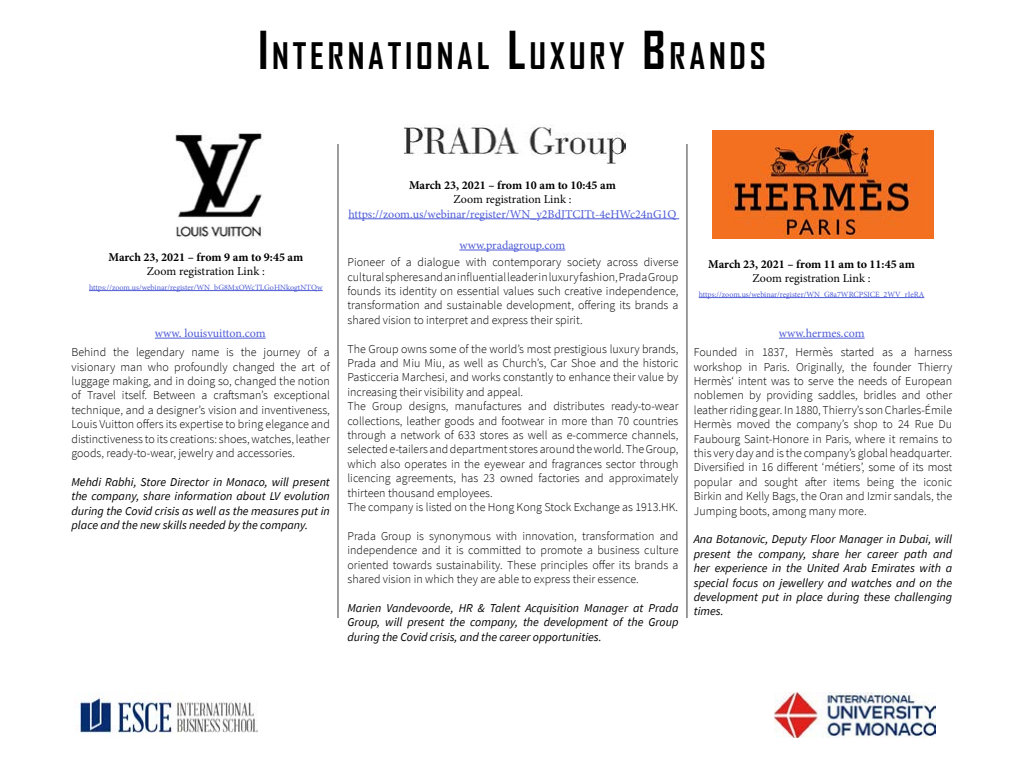
<style>
.page{position:relative;width:1024px;height:768px;background:#fff}
.page>*{position:absolute;margin:0;border:0;box-sizing:border-box;transform-origin:0 0}
.t1{font:700 35px "Agency FB";letter-spacing:.105em;color:#000}
.t2{font:300 12px/14.4px "Source Sans Pro";color:#000;text-align:justify}
.t3{font:italic 12px/14.4px "Source Sans Pro";color:#000;text-align:justify}
.t4{font:12px "Minion Pro";color:#4f5cd6}
.t5{font:700 12px "Minion Pro";color:#000}
.t6{font:12px "Minion Pro";color:#000}
.t7{font:8px "Minion Pro";color:#4f5cd6}
.s1{font-size:50px}
</style>
<div class="page">
<hr style="left:338px;top:144px;width:1px;height:474px;background:#3b3c3b">
<hr style="left:687px;top:144px;width:1px;height:474px;background:#3b3c3b">
<hr style="left:89px;top:290px;width:234px;height:1px;background:#4f5cd6">
<hr style="left:155px;top:338px;width:111px;height:1px;background:#4f5cd6">
<hr style="left:348px;top:218px;width:331px;height:1px;background:#4f5cd6">
<hr style="left:459px;top:250px;width:106px;height:1px;background:#4f5cd6">
<hr style="left:699px;top:297px;width:225px;height:1px;background:#4f5cd6">
<hr style="left:779px;top:338px;width:86px;height:1px;background:#4f5cd6">
<img style="left:175px;top:132px;width:89px;height:107px">
<img style="left:404px;top:124px;width:221px;height:40px">
<img style="left:712px;top:131px;width:221px;height:108px">
<img style="left:75px;top:694px;width:183px;height:43px">
<img style="left:774px;top:693px;width:162px;height:44px">
<h1 class="t1" style="left:258px;top:34px;width:509px"><span class="s1">I</span>NTERNATIONAL <span class="s1">L</span>UXURY <span class="s1">B</span>RANDS</h1>
<p class="t5" style="left:108px;top:249px;width:196px">March 23, 2021 – from 9 am to 9:45 am</p>
<p class="t6" style="left:147px;top:264px;width:119px">Zoom registration Link :</p>
<p class="t7" style="left:89px;top:282px;width:235px">https://zoom.us/webinar/register/WN_bG8MxOWcTLGoHNkogtNTQw</p>
<p class="t4" style="left:155px;top:325px;width:112px">www. louisvuitton.com</p>
<p class="t2" style="left:72px;top:345px;width:260px">Behind the legendary name is the journey of a visionary man who profoundly changed the art of luggage making, and in doing so, changed the notion of Travel itself. Between a craftsman’s exceptional technique, and a designer’s vision and inventiveness, Louis Vuitton offers its expertise to bring elegance and distinctiveness to its creations: shoes, watches, leather goods, ready-to-wear, jewelry and accessories.</p>
<p class="t3" style="left:72px;top:474px;width:260px">Mehdi Rabhi, Store Director in Monaco, will present the company, share information about LV evolution during the Covid crisis as well as the measures put in place and the new skills needed by the company.</p>
<p class="t5" style="left:409px;top:177px;width:208px">March 23, 2021 – from 10 am to 10:45 am</p>
<p class="t6" style="left:453px;top:191px;width:119px">Zoom registration Link :</p>
<p class="t4" style="left:348px;top:206px;width:330px">https://zoom.us/webinar/register/WN_y2BdJTCITt-4eHWc24nG1Q</p>
<p class="t2" style="left:347px;top:255px;width:333px">Pioneer of a dialogue with contemporary society across diverse cultural spheres and an influential leader in luxury fashion, Prada Group founds its identity on essential values such creative independence, transformation and sustainable development, offering its brands a shared vision to interpret and express their spirit.</p>
<p class="t2" style="left:347px;top:341px;width:333px;text-align:left">The Group owns some of the world’s most prestigious luxury brands, Prada and Miu Miu, as well as Church’s, Car Shoe and the historic Pasticceria Marchesi, and works constantly to enhance their value by increasing their visibility and appeal.<br>The Group designs, manufactures and distributes ready-to-wear collections, leather goods and footwear in more than 70 countries through a network of 633 stores as well as e-commerce channels, selected e-tailers and department stores around the world. The Group, which also operates in the eyewear and fragrances sector through licencing agreements, has 23 owned factories and approximately thirteen thousand employees.<br>The company is listed on the Hong Kong Stock Exchange as 1913.HK.</p>
<p class="t2" style="left:347px;top:529px;width:332px">Prada Group is synonymous with innovation, transformation and independence and it is committed to promote a business culture oriented towards sustainability. These principles offer its brands a shared vision in which they are able to express their essence.</p>
<p class="t3" style="left:347px;top:600px;width:333px">Marien Vandevoorde, HR &amp; Talent Acquisition Manager at Prada Group, will present the company, the development of the Group during the Covid crisis, and the career opportunities.</p>
<p class="t4" style="left:459px;top:237px;width:107px">www.pradagroup.com</p>
<p class="t5" style="left:708px;top:256px;width:208px">March 23, 2021 – from 11 am to 11:45 am</p>
<p class="t6" style="left:753px;top:271px;width:119px">Zoom registration Link :</p>
<p class="t7" style="left:699px;top:289px;width:227px">https://zoom.us/webinar/register/WN_G8a7WRCPSICE_2WV_rIeRA</p>
<p class="t4" style="left:779px;top:325px;width:87px">www.hermes.com</p>
<p class="t2" style="left:694px;top:345px;width:260px">Founded in 1837, Hermès started as a harness workshop in Paris. Originally, the founder Thierry Hermès‘ intent was to serve the needs of European noblemen by providing saddles, bridles and other leather riding gear. In 1880, Thierry’s son Charles-Émile Hermès moved the company’s shop to 24 Rue Du Faubourg Saint-Honore in Paris, where it remains to this very day and is the company’s global headquarter.<br>Diversified in 16 different ‘métiers’, some of its most popular and sought after items being the iconic Birkin and Kelly Bags, the Oran and Izmir sandals, the Jumping boots, among many more.</p>
<p class="t3" style="left:694px;top:532px;width:260px">Ana Botanovic, Deputy Floor Manager in Dubai, will present the company, share her career path and her experience in the United Arab Emirates with a special focus on jewellery and watches and on the development put in place during these challenging times.</p>
</div>
